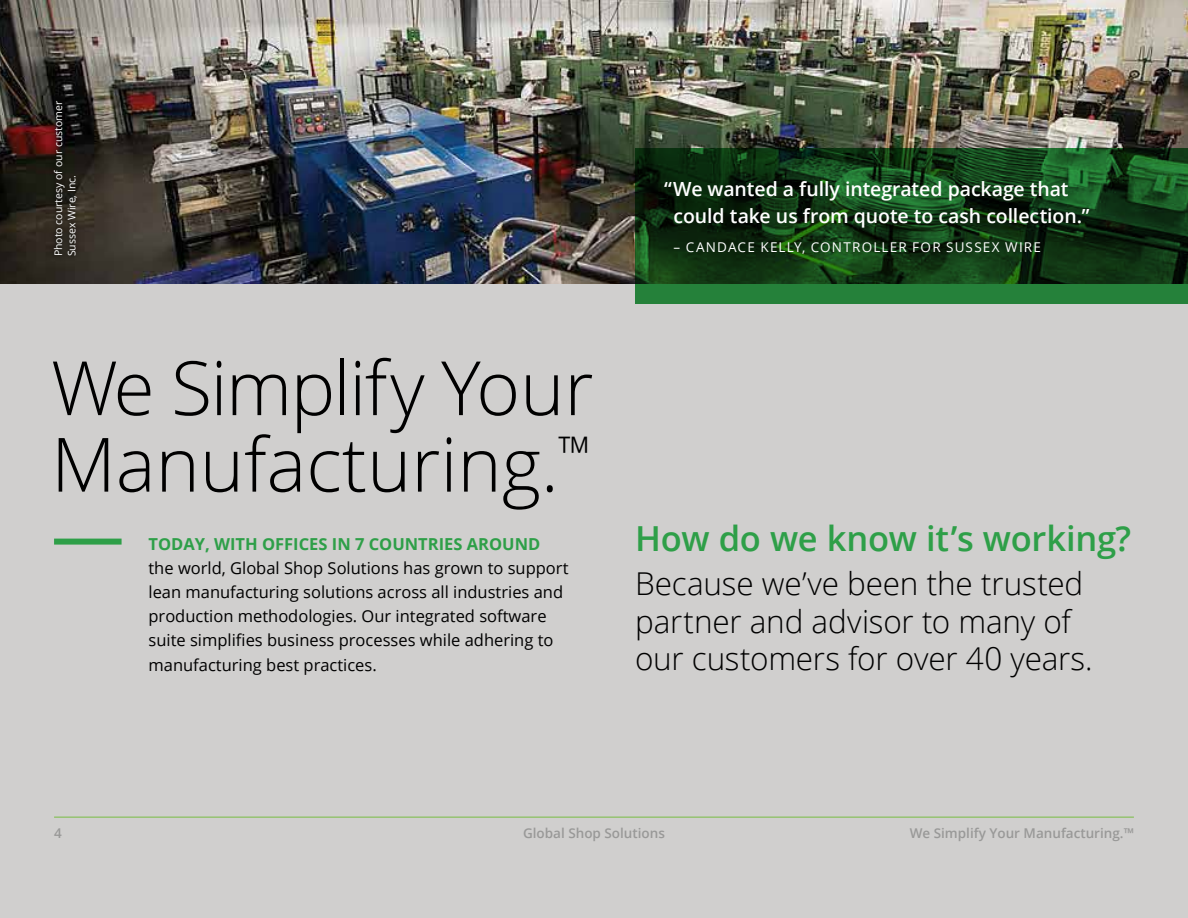
<style>
.page{position:relative;width:1188px;height:918px;background:#fff}
.page>*{position:absolute;margin:0;border:0;box-sizing:border-box;transform-origin:0 0}
.t1{font:300 75px/76.5px "Open Sans";color:#000}
.t2{font:600 34.5px "Open Sans";letter-spacing:-.005em;color:#2e9f48}
.t3{font:300 31.5px/37.5px "Open Sans";letter-spacing:-.005em;color:#000}
.t4{font:600 19.5px/27px "Open Sans";letter-spacing:-.005em;color:#fff}
.t5{font:16.5px/24px "Open Sans";color:#000}
.t6{font:700 16.5px "Open Sans";color:#2e9f48}
.t7{font:600 13.5px "Open Sans";color:#999998}
.t8{font:13.5px "Open Sans";letter-spacing:.09em;color:#fff}
.t9{font:10.5px/13.5px "Open Sans";color:#fff}
</style>
<div class="page">
<div style="left:0;top:263px;width:1188px;height:655px;background:#d0cfce"></div>
<img style="left:0;top:0;width:1188px;height:284px">
<svg style="left:635px;top:149px;width:553px;height:155px;background:#134119"></svg>
<div style="left:48px;top:95px;width:34px;height:167px;background:#000;opacity:.95"></div>
<div style="left:54px;top:539px;width:68px;height:6px;background:#2e9f48"></div>
<hr style="left:54px;top:817px;width:1080px;height:1px;background:#78bd43">
<p class="t9" style="left:51px;top:256px;width:157px;rotate:-90deg">Photo courtesy of our customer<br>Sussex Wire, Inc.</p>
<h1 class="t1" style="left:51px;top:348px;width:544px">We Simplify Your<br>Manufacturing.<sup>™</sup></h1>
<p class="t6" style="left:148px;top:533px;width:393px">TODAY, WITH OFFICES IN 7 COUNTRIES AROUND</p>
<p class="t5" style="left:148px;top:556px;width:422px">the world, Global Shop Solutions has grown to support lean manufacturing solutions across all industries and production methodologies. Our integrated software suite simplifies business processes while adhering to manufacturing best practices.</p>
<p class="t4" style="left:674px;top:175px;width:418px;text-indent:-10px">“We wanted a fully integrated package that could take us from quote to cash collection.”</p>
<p class="t8" style="left:674px;top:238px;width:369px">– CANDACE KELLY, CONTROLLER FOR SUSSEX WIRE</p>
<h2 class="t2" style="left:635px;top:515px;width:498px">How do we know it’s working?</h2>
<h3 class="t3" style="left:635px;top:564px;width:459px">Because we’ve been the trusted partner and advisor to many of our customers for over 40 years.</h3>
<p class="t7" style="left:54px;top:824px;width:9px">4</p>
<p class="t7" style="left:523px;top:824px;width:143px">Global Shop Solutions</p>
<p class="t7" style="left:910px;top:824px;width:226px">We Simplify Your Manufacturing.™</p>
</div>
